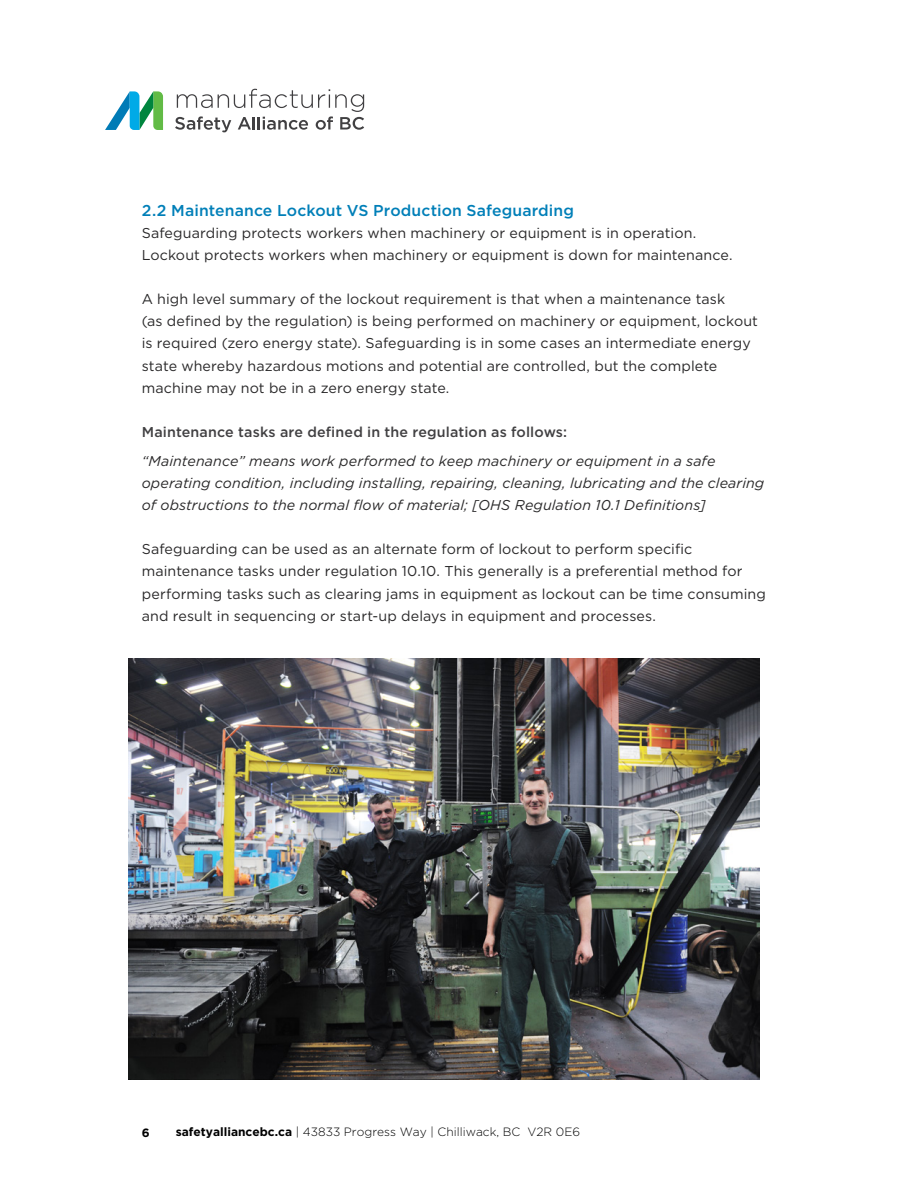
<style>
.page{position:relative;width:918px;height:1188px;background:#fff}
.page>*{position:absolute;margin:0;border:0;box-sizing:border-box;transform-origin:0 0}
.t1{font:500 15.75px "Gotham";letter-spacing:.005em;color:#007fb8}
.t2{font:14.25px/22.2px "Gotham";letter-spacing:.01em;color:#292829}
.t3{font:italic 14.25px/22.2px "Gotham";letter-spacing:.005em;color:#292829}
.t4{font:500 14.25px "Gotham";letter-spacing:.01em;color:#414042}
.t5{font:300 12px "Gotham";color:#000}
.t6{font:700 12px "Gotham";color:#000}
.s1{font-weight:700}
</style>
<div class="page">
<svg style="left:175px;top:89px;width:189px;height:43px"></svg>
<svg style="left:105px;top:91px;width:58px;height:39px"></svg>
<img style="left:128px;top:659px;width:632px;height:421px">
<p class="t1" style="left:142px;top:201px;width:434px">2.2 Maintenance Lockout VS Production Safeguarding</p>
<p class="t2" style="left:142px;top:221px;width:592px">Safeguarding protects workers when machinery or equipment is in operation.<br>Lockout protects workers when machinery or equipment is down for maintenance.</p>
<p class="t2" style="left:142px;top:288px;width:618px">A high level summary of the lockout requirement is that when a maintenance task<br>(as defined by the regulation) is being performed on machinery or equipment, lockout is required (zero energy state). Safeguarding is in some cases an intermediate energy state whereby hazardous motions and potential are controlled, but the complete machine may not be in a zero energy state.</p>
<p class="t4" style="left:142px;top:424px;width:427px">Maintenance tasks are defined in the regulation as follows:</p>
<p class="t3" style="left:142px;top:450px;width:624px">“Maintenance” means work performed to keep machinery or equipment in a safe operating condition, including installing, repairing, cleaning, lubricating and the clearing of obstructions to the normal flow of material; [OHS Regulation 10.1 Definitions]</p>
<p class="t2" style="left:142px;top:538px;width:626px">Safeguarding can be used as an alternate form of lockout to perform specific maintenance tasks under regulation 10.10. This generally is a preferential method for performing tasks such as clearing jams in equipment as lockout can be time consuming and result in sequencing or start-up delays in equipment and processes.</p>
<p class="t6" style="left:142px;top:1126px;width:9px">6</p>
<p class="t5" style="left:176px;top:1125px;width:406px"><span class="s1">safetyalliancebc.ca</span> | 43833 Progress Way | Chilliwack, BC V2R 0E6</p>
</div>
